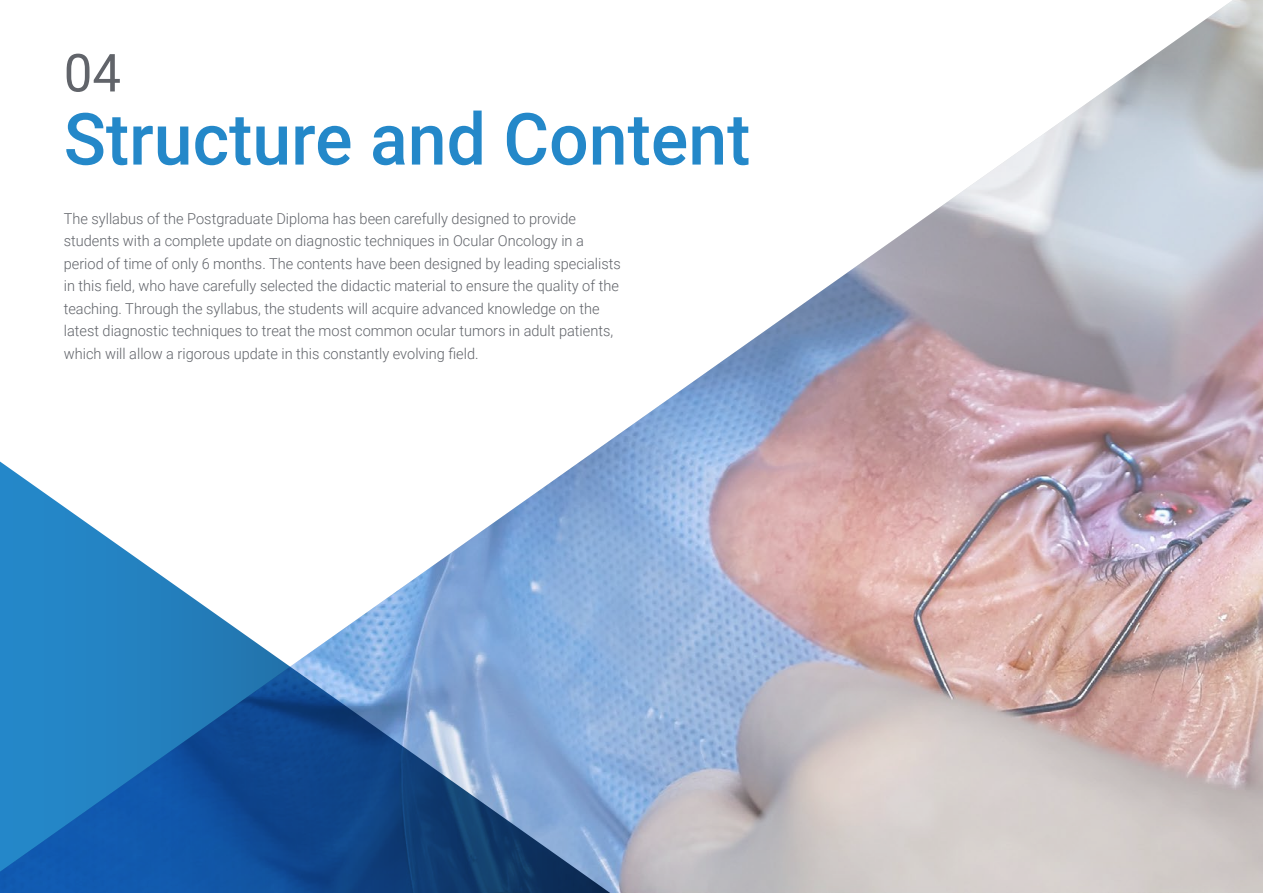
<style>
.page{position:relative;width:1263px;height:893px;background:#fff}
.page>*{position:absolute;margin:0;border:0;box-sizing:border-box;transform-origin:0 0}
.t1{font:500 72px "Roboto";color:#2488c9}
.t2{font:52.5px "Roboto";color:#61646a}
.t3{font:300 15px/22.5px "Roboto";color:#61646a}
</style>
<div class="page">
<img style="left:602px;top:0;width:661px;height:893px">
<svg style="left:0;top:446px;width:640px;height:447px"></svg>
<h2 class="t2" style="left:64px;top:36px;width:59px">04</h2>
<h1 class="t1" style="left:64px;top:89px;width:688px">Structure and Content</h1>
<p class="t3" style="left:64px;top:207px;width:558px">The syllabus of the Postgraduate Diploma has been carefully designed to provide students with a complete update on diagnostic techniques in Ocular Oncology in a period of time of only 6 months. The contents have been designed by leading specialists in this field, who have carefully selected the didactic material to ensure the quality of the teaching. Through the syllabus, the students will acquire advanced knowledge on the latest diagnostic techniques to treat the most common ocular tumors in adult patients, which will allow a rigorous update in this constantly evolving field.</p>
</div>
